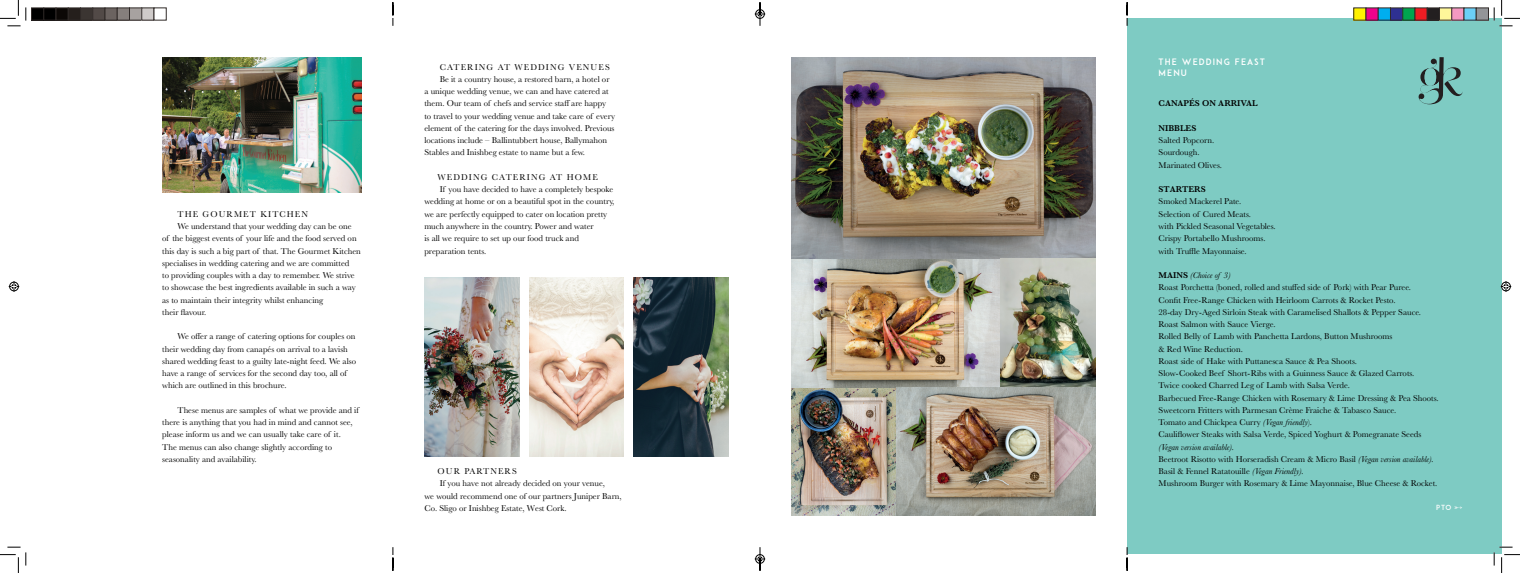
<style>
.page{position:relative;width:1520px;height:573px;background:#fff}
.page>*{position:absolute;margin:0;border:0;box-sizing:border-box;transform-origin:0 0}
.t1{font:8.75px/12.2px "Baskerville";color:#000}
.t2{font:8.75px "Baskerville";letter-spacing:.125em;color:#000}
.t3{font:600 8.75px "Baskerville";color:#000}
.t4{font:8.75px/10.5px "ADAM.CGPRO";letter-spacing:.125em;color:#fff}
.t5{font:7px "ADAM.CGPRO";color:#fff}
.s1{font-weight:600}
.s2{font-style:italic}
.s3{font-family:"Big Caslon";font-weight:500;font-size:8.75px}
</style>
<div class="page">
<img style="left:791px;top:387px;width:105px;height:128px">
<img style="left:791px;top:57px;width:305px;height:330px">
<div style="left:1127px;top:18px;width:375px;height:536px;background:#7ecbc3"></div>
<svg style="left:1419px;top:57px;width:44px;height:47px"></svg>
<img style="left:896px;top:387px;width:200px;height:128px">
<img style="left:425px;top:277px;width:94px;height:179px">
<img style="left:529px;top:277px;width:95px;height:179px">
<img style="left:634px;top:277px;width:94px;height:179px">
<img style="left:162px;top:57px;width:199px;height:136px">
<svg style="left:0;top:0;width:27px;height:27px"></svg>
<svg style="left:0;top:546px;width:27px;height:26px"></svg>
<svg style="left:1494px;top:0;width:26px;height:27px"></svg>
<svg style="left:1494px;top:546px;width:26px;height:26px"></svg>
<svg style="left:9px;top:281px;width:10px;height:10px"></svg>
<svg style="left:1501px;top:281px;width:10px;height:10px"></svg>
<div style="left:32px;top:8px;width:12px;height:12px;background:#000"></div>
<div style="left:31px;top:7px;width:13px;height:14px;border:1px solid #302a28"></div>
<div style="left:44px;top:8px;width:12px;height:12px;background:#000"></div>
<div style="left:43px;top:7px;width:13px;height:14px;border:1px solid #302a28"></div>
<div style="left:56px;top:8px;width:12px;height:12px;background:#0c0806"></div>
<div style="left:56px;top:7px;width:13px;height:14px;border:1px solid #302a28"></div>
<div style="left:68px;top:8px;width:13px;height:12px;background:#251f1c"></div>
<div style="left:68px;top:7px;width:13px;height:14px;border:1px solid #302a28"></div>
<div style="left:81px;top:8px;width:12px;height:12px;background:#3b3532"></div>
<div style="left:80px;top:7px;width:13px;height:14px;border:1px solid #302a28"></div>
<div style="left:93px;top:8px;width:12px;height:12px;background:#524a47"></div>
<div style="left:92px;top:7px;width:13px;height:14px;border:1px solid #302a28"></div>
<div style="left:105px;top:8px;width:12px;height:12px;background:#6b6360"></div>
<div style="left:105px;top:7px;width:13px;height:14px;border:1px solid #302a28"></div>
<div style="left:117px;top:8px;width:13px;height:12px;background:#867f7c"></div>
<div style="left:117px;top:7px;width:13px;height:14px;border:1px solid #302a28"></div>
<div style="left:130px;top:8px;width:12px;height:12px;background:#a7a2a0"></div>
<div style="left:129px;top:7px;width:13px;height:14px;border:1px solid #302a28"></div>
<div style="left:142px;top:8px;width:12px;height:12px;background:#cfcbca"></div>
<div style="left:141px;top:7px;width:13px;height:14px;border:1px solid #302a28"></div>
<div style="left:154px;top:7px;width:13px;height:14px;border:1px solid #302a28"></div>
<div style="left:1354px;top:8px;width:12px;height:12px;background:#fff101"></div>
<div style="left:1353px;top:7px;width:13px;height:14px;border:1px solid #302a28"></div>
<div style="left:1366px;top:8px;width:12px;height:12px;background:#ed028c"></div>
<div style="left:1378px;top:8px;width:12px;height:12px;background:#00aeef"></div>
<div style="left:1378px;top:7px;width:13px;height:14px;border:1px solid #302a28"></div>
<div style="left:1390px;top:8px;width:13px;height:12px;background:#2e3092"></div>
<div style="left:1390px;top:7px;width:13px;height:14px;border:1px solid #302a28"></div>
<div style="left:1403px;top:8px;width:12px;height:12px;background:#00a54f"></div>
<div style="left:1402px;top:7px;width:13px;height:14px;border:1px solid #302a28"></div>
<div style="left:1415px;top:8px;width:12px;height:12px;background:#ee1d23"></div>
<div style="left:1427px;top:8px;width:12px;height:12px;background:#231f20"></div>
<div style="left:1427px;top:7px;width:13px;height:14px;border:1px solid #302a28"></div>
<div style="left:1439px;top:8px;width:13px;height:12px;background:#fff79a"></div>
<div style="left:1439px;top:7px;width:13px;height:14px;border:1px solid #302a28"></div>
<div style="left:1452px;top:8px;width:12px;height:12px;background:#f499c2"></div>
<div style="left:1451px;top:7px;width:13px;height:14px;border:1px solid #302a28"></div>
<div style="left:1464px;top:8px;width:12px;height:12px;background:#6bcff6"></div>
<div style="left:1476px;top:8px;width:12px;height:12px;background:#939598"></div>
<div style="left:1476px;top:7px;width:13px;height:14px;border:1px solid #302a28"></div>
<svg style="left:392px;top:2px;width:2px;height:24px"></svg>
<svg style="left:392px;top:547px;width:2px;height:23px"></svg>
<svg style="left:755px;top:2px;width:10px;height:24px"></svg>
<svg style="left:755px;top:547px;width:10px;height:23px"></svg>
<svg style="left:1127px;top:2px;width:1px;height:24px"></svg>
<svg style="left:1127px;top:547px;width:1px;height:23px"></svg>
<p class="t2" style="left:177px;top:209px;width:132px">THE GOURMET KITCHEN</p>
<p class="t1" style="left:177px;top:220px;width:176px">We understand that your wedding day can be one</p>
<p class="t1" style="left:162px;top:232px;width:196px">of the biggest events of your life and the food served on</p>
<p class="t1" style="left:162px;top:244px;width:200px">this day is such a big part of that. The Gourmet Kitchen</p>
<p class="t1" style="left:162px;top:257px;width:189px">specialises in wedding catering and we are committed</p>
<p class="t1" style="left:162px;top:269px;width:194px">to providing couples with a day to remember. We strive</p>
<p class="t1" style="left:162px;top:281px;width:195px">to showcase the best ingredients available in such a way</p>
<p class="t1" style="left:162px;top:293px;width:163px">as to maintain their integrity whilst enhancing</p>
<p class="t1" style="left:162px;top:306px;width:46px">their flavour.</p>
<p class="t1" style="left:162px;top:330px;width:195px;text-indent:15px">We offer a range of catering options for couples on their wedding day from canapés on arrival to a lavish shared wedding feast to a guilty late-night feed. We also have a range of services for the second day too, all of which are outlined in this brochure.</p>
<p class="t1" style="left:162px;top:404px;width:198px;text-indent:15px">These menus are samples of what we provide and if there is anything that you had in mind and cannot see, please inform us and we can usually take care of it.<br>The menus can also change slightly according to seasonality and availability.</p>
<p class="t2" style="left:440px;top:62px;width:172px">CATERING AT WEDDING VENUES</p>
<p class="t1" style="left:440px;top:73px;width:171px">Be it a country house, a restored barn, a hotel or</p>
<p class="t1" style="left:424px;top:85px;width:186px">a unique wedding venue, we can and have catered at</p>
<p class="t1" style="left:424px;top:97px;width:183px">them. Our team of chefs and service staff are happy</p>
<p class="t1" style="left:424px;top:110px;width:192px">to travel to your wedding venue and take care of every</p>
<p class="t1" style="left:424px;top:122px;width:192px">element of the catering for the days involved. Previous</p>
<p class="t1" style="left:424px;top:134px;width:184px">locations include – Ballintubbert house, Ballymahon</p>
<p class="t1" style="left:424px;top:146px;width:162px">Stables and Inishbeg estate to name but a few.</p>
<p class="t2" style="left:438px;top:172px;width:162px">WEDDING CATERING AT HOME</p>
<p class="t1" style="left:440px;top:183px;width:175px">If you have decided to have a completely bespoke</p>
<p class="t1" style="left:424px;top:195px;width:192px">wedding at home or on a beautiful spot in the country,</p>
<p class="t1" style="left:424px;top:208px;width:184px">we are perfectly equipped to cater on location pretty</p>
<p class="t1" style="left:424px;top:220px;width:171px">much anywhere in the country. Power and water</p>
<p class="t1" style="left:424px;top:232px;width:156px">is all we require to set up our food truck and</p>
<p class="t1" style="left:424px;top:244px;width:63px">preparation tents.</p>
<p class="t2" style="left:438px;top:466px;width:81px">OUR PARTNERS</p>
<p class="t1" style="left:440px;top:477px;width:167px">If you have not already decided on your venue,</p>
<p class="t1" style="left:424px;top:489px;width:199px">we would recommend one of our partners Juniper Barn,</p>
<p class="t1" style="left:424px;top:502px;width:144px">Co. Sligo or Inishbeg Estate, West Cork.</p>
<p class="t4" style="left:1159px;top:56px;width:108px">THE WEDDING FEAST<br>MENU</p>
<p class="t3" style="left:1159px;top:98px;width:101px">CANAPÉS ON ARRIVAL</p>
<p class="t3" style="left:1159px;top:123px;width:39px">NIBBLES</p>
<p class="t1" style="left:1159px;top:134px;width:65px">Salted Popcorn.<br>Sourdough.<br>Marinated Olives.</p>
<p class="t3" style="left:1159px;top:184px;width:49px">STARTERS</p>
<p class="t1" style="left:1159px;top:195px;width:119px">Smoked Mackerel Pate.<br>Selection of Cured Meats.<br>with Pickled Seasonal Vegetables.<br>Crispy Portabello Mushrooms. with Truffle Mayonnaise.</p>
<p class="t1" style="left:1159px;top:269px;width:282px"><span class="s1">MAINS</span> <span class="s2">(Choice of 3)<br></span>Roast Porchetta (boned, rolled and stuffed side of Pork) with Pear Puree.<br>Confit Free-Range Chicken with Heirloom Carrots &amp; Rocket Pesto.<br>28-day Dry-Aged Sirloin Steak with Caramelised Shallots &amp; Pepper Sauce.<br>Roast Salmon with Sauce Vierge.<br>Rolled Belly of Lamb with Panchetta Lardons, Button Mushrooms<br>&amp; Red Wine Reduction.<br>Roast side of Hake with Puttanesca Sauce &amp; Pea Shoots.<br>Slow-Cooked Beef Short-Ribs with a Guinness Sauce &amp; Glazed Carrots.<br>Twice cooked Charred Leg of Lamb with Salsa Verde.<br>Barbecued Free-Range Chicken with Rosemary &amp; Lime Dressing &amp; Pea Shoots.<br>Sweetcorn Fritters with Parmesan Crème Fraiche &amp; Tabasco Sauce.<br>Tomato and Chickpea Curry <span class="s2">(Vegan friendly</span>).<br>Cauliflower Steaks with Salsa Verde, Spiced Yoghurt &amp; Pomegranate Seeds</p>
<p class="t1" style="left:1159px;top:440px;width:280px"><span class="s2">(Vegan version available).<br></span>Beetroot Risotto with Horseradish Cream &amp; Micro Basil <span class="s2">(Vegan version available).<br></span>Basil &amp; Fennel Ratatouille <span class="s2">(Vegan Friendly).<br></span>Mushroom Burger with Rosemary &amp; Lime Mayonnaise, Blue Cheese &amp; Rocket.</p>
<p class="t5" style="left:1436px;top:503px;width:28px">PTO <span class="s3">➳</span></p>
</div>
